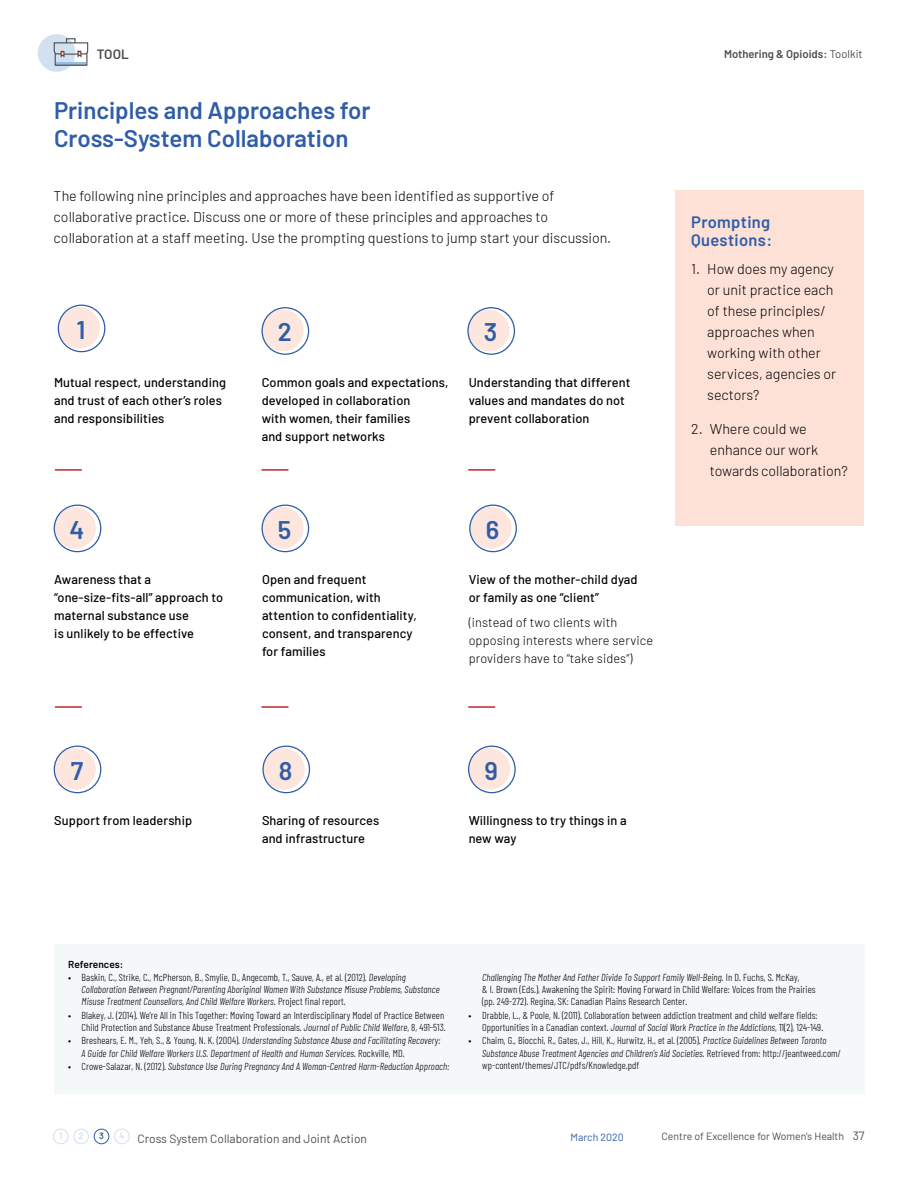
<style>
.page{position:relative;width:918px;height:1188px;background:#fff}
.page>*{position:absolute;margin:0;border:0;box-sizing:border-box;transform-origin:0 0}
.t1{font:600 25.5px "Barlow";color:#2f5da7}
.t2{font:600 24px/28.5px "Barlow";color:#2f5da7}
.t3{font:600 16.5px/18px "Barlow";letter-spacing:.02em;color:#2f5da7}
.t4{font:300 14.25px/21px "Barlow";color:#000}
.t5{font:600 13.5px "Barlow";color:#4d4d4f}
.t6{font:500 12.75px/18px "Barlow";letter-spacing:.01em;color:#000}
.t7{font:300 12.75px/18px "Barlow";letter-spacing:.01em;color:#000}
.t8{font:12px "Barlow";color:#4d4d4f}
.t9{font:600 11.25px "Barlow";color:#4d4d4f}
.t10{font:10.5px "Barlow";color:#4d4d4f}
.t11{font:10.5px "Barlow";color:#2f5da7}
.t12{font:300 10.2px/12.1px "Barlow Condensed";letter-spacing:.01em;color:#000}
.t13{font:italic 300 10.2px/12.1px "Barlow Condensed";letter-spacing:.01em;color:#000}
.t14{font:600 10.2px "Barlow";letter-spacing:.005em;color:#000}
.t15{font:600 9px "Barlow";color:#d4dfef}
.t16{font:600 9px "Barlow";color:#2f5da7}
.s1{font-weight:400}
.s2{font-style:normal}
.s3{font-style:italic}
.s4{font-size:12px}
</style>
<div class="page">
<div style="left:53px;top:1129px;width:15px;height:15px;border:1px solid #d4dfef;border-radius:50%"></div>
<div style="left:73px;top:1129px;width:16px;height:15px;border:1px solid #d4dfef;border-radius:50%"></div>
<div style="left:94px;top:1129px;width:15px;height:15px;border:1px solid #2f5da7;border-radius:50%"></div>
<div style="left:114px;top:1129px;width:16px;height:15px;border:1px solid #d4dfef;border-radius:50%"></div>
<div style="left:58px;top:307px;width:42px;height:42px;background:#fde6dd;border-radius:50%"></div>
<div style="left:262px;top:310px;width:42px;height:41px;background:#fde6dd;border-radius:50%"></div>
<div style="left:468px;top:310px;width:42px;height:41px;background:#fde6dd;border-radius:50%"></div>
<div style="left:54px;top:507px;width:42px;height:42px;background:#fde6dd;border-radius:50%"></div>
<div style="left:54px;top:748px;width:42px;height:42px;background:#fde6dd;border-radius:50%"></div>
<div style="left:262px;top:507px;width:42px;height:42px;background:#fde6dd;border-radius:50%"></div>
<div style="left:263px;top:748px;width:42px;height:42px;background:#fde6dd;border-radius:50%"></div>
<div style="left:470px;top:507px;width:41px;height:42px;background:#fde6dd;border-radius:50%"></div>
<div style="left:469px;top:748px;width:41px;height:42px;background:#fde6dd;border-radius:50%"></div>
<div style="left:38px;top:34px;width:38px;height:38px;background:#d2e1f1;border-radius:50%"></div>
<svg style="left:53px;top:38px;width:36px;height:28px"></svg>
<div style="left:55px;top:944px;width:810px;height:150px;background:#f4f8f9"></div>
<div style="left:58px;top:305px;width:47px;height:47px;border:1px solid #2f5da7;border-radius:50%"></div>
<div style="left:261px;top:307px;width:48px;height:48px;border:1px solid #2f5da7;border-radius:50%"></div>
<div style="left:467px;top:307px;width:48px;height:48px;border:1px solid #2f5da7;border-radius:50%"></div>
<div style="left:54px;top:505px;width:47px;height:47px;border:1px solid #2f5da7;border-radius:50%"></div>
<div style="left:54px;top:746px;width:47px;height:47px;border:1px solid #2f5da7;border-radius:50%"></div>
<div style="left:261px;top:505px;width:48px;height:47px;border:1px solid #2f5da7;border-radius:50%"></div>
<div style="left:262px;top:746px;width:48px;height:47px;border:1px solid #2f5da7;border-radius:50%"></div>
<div style="left:469px;top:505px;width:48px;height:47px;border:1px solid #2f5da7;border-radius:50%"></div>
<div style="left:468px;top:746px;width:48px;height:47px;border:1px solid #2f5da7;border-radius:50%"></div>
<div style="left:676px;top:190px;width:188px;height:336px;background:#fde1d7"></div>
<hr style="left:55px;top:469px;width:27px;height:2px;background:#c0282d">
<hr style="left:55px;top:706px;width:27px;height:2px;background:#c0282d">
<hr style="left:261px;top:469px;width:27px;height:2px;background:#c0282d">
<hr style="left:261px;top:706px;width:27px;height:2px;background:#c0282d">
<hr style="left:468px;top:469px;width:27px;height:2px;background:#c0282d">
<hr style="left:468px;top:706px;width:27px;height:2px;background:#c0282d">
<h3 class="t5" style="left:97px;top:44px;width:34px">TOOL</h3>
<h2 class="t2" style="left:54px;top:94px;width:318px">Principles and Approaches for<br>Cross-System Collaboration</h2>
<p class="t4" style="left:54px;top:184px;width:559px">The following nine principles and approaches have been identified as supportive of collaborative practice. Discuss one or more of these principles and approaches to collaboration at a staff meeting. Use the prompting questions to jump start your discussion.</p>
<h1 class="t1" style="left:76px;top:311px;width:11px">1</h1>
<h1 class="t1" style="left:278px;top:313px;width:16px">2</h1>
<h1 class="t1" style="left:484px;top:313px;width:15px">3</h1>
<p class="t6" style="left:54px;top:372px;width:174px">Mutual respect, understanding and trust of each other’s roles and responsibilities</p>
<p class="t6" style="left:262px;top:372px;width:188px">Common goals and expectations, developed in collaboration<br>with women, their families<br>and support networks</p>
<p class="t6" style="left:469px;top:372px;width:163px">Understanding that different values and mandates do not prevent collaboration</p>
<h1 class="t1" style="left:69px;top:511px;width:16px">4</h1>
<h1 class="t1" style="left:278px;top:511px;width:15px">5</h1>
<h1 class="t1" style="left:486px;top:511px;width:15px">6</h1>
<p class="t6" style="left:54px;top:569px;width:170px">Awareness that a “one-size-fits-all” approach to maternal substance use<br>is unlikely to be effective</p>
<p class="t6" style="left:262px;top:569px;width:156px">Open and frequent communication, with attention to confidentiality, consent, and transparency for families</p>
<p class="t6" style="left:469px;top:569px;width:171px">View of the mother-child dyad or family as one “client”</p>
<p class="t7" style="left:469px;top:612px;width:186px">(instead of two clients with opposing interests where service providers have to “take sides”)</p>
<h1 class="t1" style="left:71px;top:752px;width:14px">7</h1>
<h1 class="t1" style="left:279px;top:752px;width:15px">8</h1>
<h1 class="t1" style="left:485px;top:752px;width:15px">9</h1>
<p class="t6" style="left:54px;top:810px;width:139px">Support from leadership</p>
<p class="t6" style="left:262px;top:810px;width:119px">Sharing of resources and infrastructure</p>
<p class="t6" style="left:469px;top:810px;width:160px">Willingness to try things in a new way</p>
<p class="t9" style="left:724px;top:46px;width:140px">Mothering &amp; Opioids: <span class="s1">Toolkit</span></p>
<h3 class="t3" style="left:691px;top:212px;width:83px">Prompting<br>Questions:</h3>
<h3 class="t4" style="left:707px;top:257px;width:131px;text-indent:-16px">1. How does my agency or unit practice each of these principles/ approaches when working with other services, agencies or sectors?</h3>
<h3 class="t4" style="left:710px;top:418px;width:139px;text-indent:-19px">2. Where could we enhance our work towards collaboration?</h3>
<p class="t14" style="left:68px;top:956px;width:57px">References:</p>
<p class="t13" style="left:82px;top:971px;width:360px;text-indent:-13px"><span class="s2">• Baskin, C., Strike, C., McPherson, B., Smylie, D., Angecomb, T., Sauve, A., et al. (2012).</span> Developing<br>Collaboration Between Pregnant/Parenting Aboriginal Women With Substance Misuse Problems, Substance<br>Misuse Treatment Counsellors, And Child Welfare Workers<span class="s2">. Project final report.</span></p>
<p class="t12" style="left:68px;top:1008px;width:379px;text-align:right">• Blakey, J. (2014). We’re All in This Together: Moving Toward an Interdisciplinary Model of Practice Between<br>Child Protection and Substance Abuse Treatment Professionals. <span class="s3">Journal of Public Child Welfare</span>, 8, 491-513.</p>
<p class="t13" style="left:82px;top:1034px;width:360px;text-indent:-13px"><span class="s2">• Breshears, E. M., Yeh, S., &amp; Young, N. K. (2004).</span> Understanding Substance Abuse and Facilitating Recovery:<br>A Guide for Child Welfare Workers U.S. Department of Health and Human Services. <span class="s2">Rockville, MD.</span></p>
<p class="t13" style="left:68px;top:1060px;width:383px"><span class="s2">• Crowe-Salazar, N. (2012).</span> Substance Use During Pregnancy And A Woman-Centred Harm-Reduction Approach:</p>
<p class="t12" style="left:482px;top:971px;width:335px"><span class="s3">Challenging The Mother And Father Divide To Support Family Well-Being.</span> In D. Fuchs, S. McKay,<br>&amp; I. Brown (Eds.), Awakening the Spirit: Moving Forward in Child Welfare: Voices from the Prairies (pp. 249-272). Regina, SK: Canadian Plains Research Center.</p>
<p class="t12" style="left:482px;top:1008px;width:343px;text-indent:-13px">• Drabble, L., &amp; Poole, N. (2011). Collaboration between addiction treatment and child welfare fields:<br>Opportunities in a Canadian context. <span class="s3">Journal of Social Work Practice in the Addictions</span>, 11(2), 124-149.</p>
<p class="t12" style="left:482px;top:1034px;width:360px;text-indent:-13px">• Chaim, G., Biocchi, R., Gates, J., Hill, K., Hurwitz, H., et al. (2005). <span class="s3">Practice Guidelines Between Toronto<br>Substance Abuse Treatment Agencies and Children's Aid Societies.</span> Retrieved from: http://jeantweed.com/ wp-content/themes/JTC/pdfs/Knowledge.pdf</p>
<p class="t15" style="left:59px;top:1130px;width:5px">1</p>
<p class="t15" style="left:79px;top:1130px;width:6px">2</p>
<p class="t16" style="left:99px;top:1130px;width:6px">3</p>
<p class="t8" style="left:119px;top:1130px;width:249px"><sup>4</sup> Cross System Collaboration and Joint Action</p>
<p class="t11" style="left:571px;top:1130px;width:54px">March 2020</p>
<p class="t10" style="left:662px;top:1129px;width:205px">Centre of Excellence for Women's Health <span class="s4">37</span></p>
</div>
